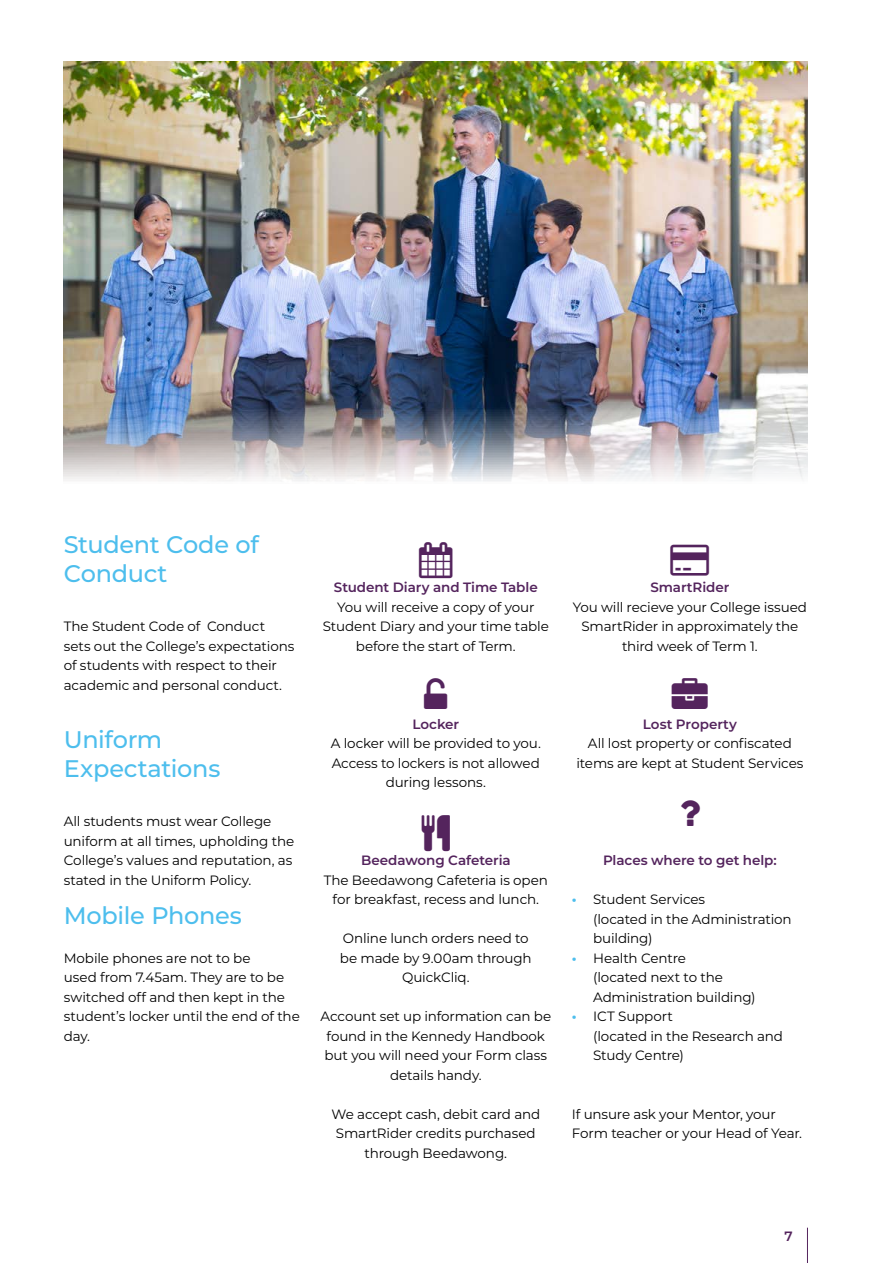
<style>
.page{position:relative;width:893px;height:1263px;background:#fff}
.page>*{position:absolute;margin:0;border:0;box-sizing:border-box;transform-origin:0 0}
.t1{font:500 24px/28.5px "Montserrat";letter-spacing:-.015em;color:#4dbeed}
.t2{font:13.5px/19.5px "Montserrat";letter-spacing:-.01em;color:#000;text-align:center}
.t3{font:600 13.5px "Montserrat";letter-spacing:-.005em;color:#54245d}
.s1{font-weight:700;color:#4dbeed}
</style>
<div class="page">
<img style="left:64px;top:62px;width:744px;height:419px">
<hr style="left:807px;top:1228px;width:1px;height:35px;background:#54245d">
<h1 class="t1" style="left:64px;top:530px;width:197px">Student Code of<br>Conduct</h1>
<p class="t2" style="left:64px;top:616px;width:232px;text-align:left">The Student Code of Conduct sets out the College’s expectations of students with respect to their academic and personal conduct.</p>
<h1 class="t1" style="left:64px;top:725px;width:158px">Uniform<br>Expectations</h1>
<p class="t2" style="left:64px;top:811px;width:232px;text-align:left">All students must wear College uniform at all times, upholding the College’s values and reputation, as stated in the Uniform Policy.</p>
<h1 class="t1" style="left:64px;top:900px;width:179px">Mobile Phones</h1>
<p class="t2" style="left:64px;top:948px;width:238px;text-align:left">Mobile phones are not to be<br>used from 7.45am. They are to be switched off and then kept in the student’s locker until the end of the day.</p>
<p class="t3" style="left:334px;top:579px;width:205px">Student Diary and Time Table</p>
<p class="t2" style="left:323px;top:597px;width:227px">You will receive a copy of your<br>Student Diary and your time table before the start of Term.</p>
<p class="t3" style="left:412px;top:715px;width:48px">Locker</p>
<p class="t2" style="left:331px;top:733px;width:212px">A locker will be provided to you.<br>Access to lockers is not allowed during lessons.</p>
<p class="t3" style="left:361px;top:852px;width:151px">Beedawong Cafeteria</p>
<p class="t2" style="left:324px;top:870px;width:226px">The Beedawong Cafeteria is open for breakfast, recess and lunch.</p>
<p class="t2" style="left:340px;top:928px;width:193px">Online lunch orders need to be made by 9.00am through<br>QuickCliq.</p>
<p class="t2" style="left:321px;top:1006px;width:232px">Account set up information can be found in the Kennedy Handbook but you will need your Form class details handy.</p>
<p class="t2" style="left:331px;top:1104px;width:210px">We accept cash, debit card and<br>SmartRider credits purchased through Beedawong.</p>
<p class="t3" style="left:650px;top:579px;width:81px">SmartRider</p>
<p class="t2" style="left:573px;top:597px;width:236px">You will recieve your College issued<br>SmartRider in approximately the third week of Term 1.</p>
<p class="t3" style="left:643px;top:715px;width:96px">Lost Property</p>
<p class="t2" style="left:576px;top:733px;width:229px">All lost property or confiscated items are kept at Student Services</p>
<p class="t3" style="left:603px;top:852px;width:175px">Places where to get help:</p>
<p class="t2" style="left:593px;top:889px;width:200px;text-align:left;text-indent:-21px"><span class="s1">•</span> Student Services<br>(located in the Administration building)</p>
<p class="t2" style="left:593px;top:948px;width:164px;text-align:left;text-indent:-21px"><span class="s1">•</span> Health Centre<br>(located next to the<br>Administration building)</p>
<p class="t2" style="left:593px;top:1006px;width:191px;text-align:left;text-indent:-21px"><span class="s1">•</span> ICT Support<br>(located in the Research and<br>Study Centre)</p>
<p class="t2" style="left:572px;top:1104px;width:231px;text-align:left">If unsure ask your Mentor, your<br>Form teacher or your Head of Year.</p>
<p class="t3" style="left:784px;top:1227px;width:10px">7</p>
</div>
